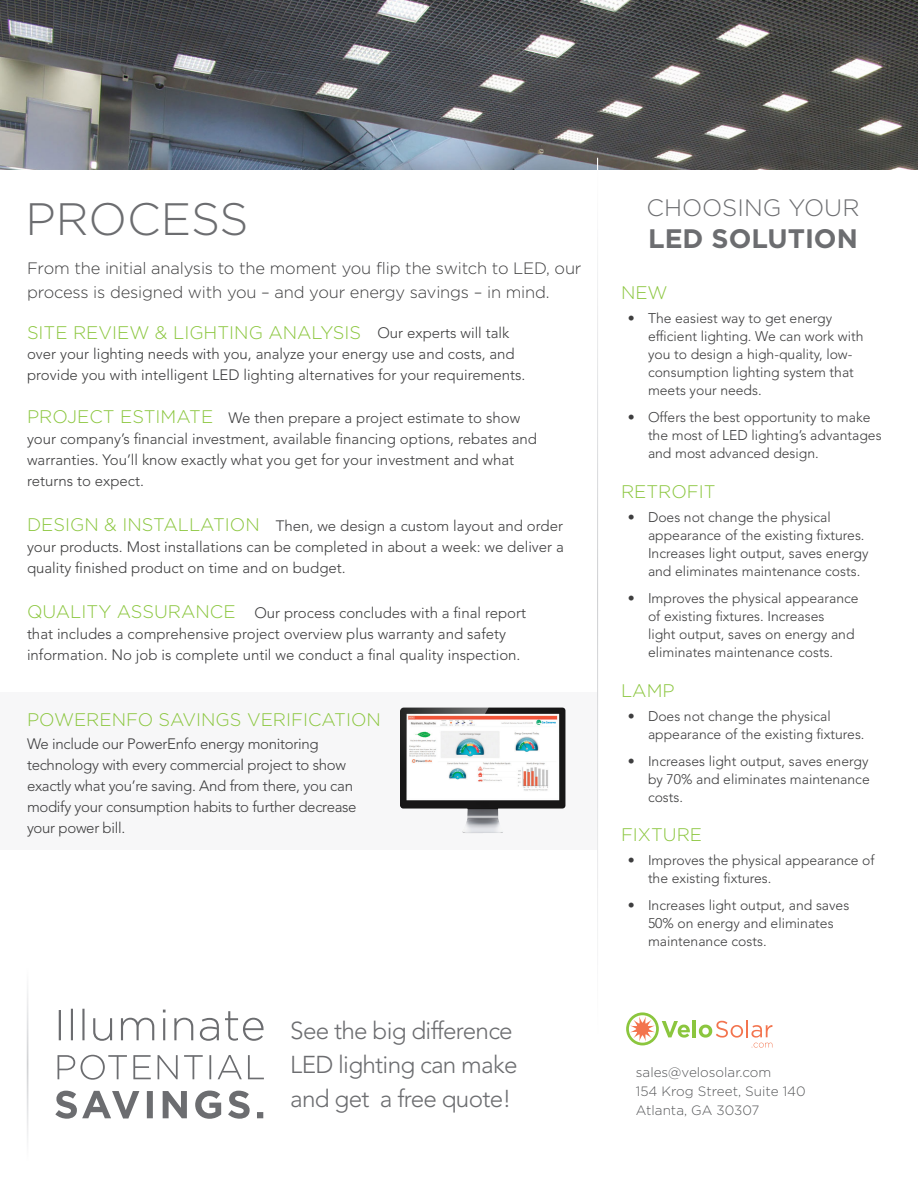
<style>
.page{position:relative;width:918px;height:1188px;background:#fff}
.page>*{position:absolute;margin:0;border:0;box-sizing:border-box;transform-origin:0 0}
.t1{font:300 45.3px "Gotham";color:#6c6d70}
.t2{font:700 26.7px "Gotham";color:#6c6d70}
.t3{font:300 24.3px/34.3px "Avenir LT Std";letter-spacing:-.03em;color:#6c6d70}
.t4{font:300 23.7px "Gotham";color:#6c6d70}
.t5{font:300 18.15px "Gotham";color:#8bc63e}
.t6{font:300 16.5px/24px "Gotham";letter-spacing:-.01em;color:#3e3e3f}
.t7{font:300 15px/21px "Avenir LT Std";color:#3e3e3f}
.t8{font:300 15px/21px "Avenir LT Std";letter-spacing:-.02em;color:#3e3e3f}
.t9{font:300 13.95px/18px "Avenir LT Std";color:#3e3e3f}
.t10{font:300 13.5px "Gotham";color:#57585a}
</style>
<div class="page">
<img style="left:0;top:0;width:918px;height:169px">
<div style="left:0;top:692px;width:597px;height:158px;background:#f7f7f8"></div>
<hr style="left:597px;top:158px;width:1px;height:877px;background:#fff">
<img style="left:400px;top:707px;width:166px;height:126px">
<hr style="left:693px;top:1020px;width:3px;height:17px;background:#8bc63e">
<svg style="left:626px;top:1012px;width:64px;height:33px"></svg>
<svg style="left:699px;top:1020px;width:73px;height:28px"></svg>
<svg style="left:55px;top:1091px;width:208px;height:28px"></svg>
<svg style="left:58px;top:1055px;width:206px;height:25px"></svg>
<svg style="left:59px;top:1009px;width:205px;height:32px"></svg>
<p class="t1" style="left:26px;top:194px;width:225px">PROCESS</p>
<p class="t6" style="left:27px;top:256px;width:556px">From the initial analysis to the moment you flip the switch to LED, our process is designed with you – and your energy savings – in mind.</p>
<p class="t5" style="left:27px;top:322px;width:336px">SITE REVIEW &amp; LIGHTING ANALYSIS</p>
<p class="t7" style="left:27px;top:322px;width:500px;text-indent:350px">Our experts will talk over your lighting needs with you, analyze your energy use and costs, and provide you with intelligent LED lighting alternatives for your requirements.</p>
<p class="t5" style="left:27px;top:407px;width:188px">PROJECT ESTIMATE</p>
<p class="t7" style="left:27px;top:407px;width:511px;text-indent:201px">We then prepare a project estimate to show your company’s financial investment, available financing options, rebates and warranties. You’ll know exactly what you get for your investment and what returns to expect.</p>
<p class="t5" style="left:27px;top:515px;width:234px">DESIGN &amp; INSTALLATION</p>
<p class="t7" style="left:27px;top:516px;width:538px;text-align:justify;text-indent:249px">Then, we design a custom layout and order your products. Most installations can be completed in about a week: we deliver a quality finished product on time and on budget.</p>
<p class="t5" style="left:27px;top:602px;width:210px">QUALITY ASSURANCE</p>
<p class="t7" style="left:27px;top:602px;width:501px;text-indent:227px">Our process concludes with a final report that includes a comprehensive project overview plus warranty and safety information. No job is complete until we conduct a final quality inspection.</p>
<p class="t5" style="left:27px;top:709px;width:355px">POWERENFO SAVINGS VERIFICATION</p>
<p class="t8" style="left:27px;top:733px;width:331px">We include our PowerEnfo energy monitoring technology with every commercial project to show exactly what you’re saving. And from there, you can modify your consumption habits to further decrease</p>
<p class="t8" style="left:27px;top:817px;width:100px">your power bill.</p>
<p class="t3" style="left:290px;top:1013px;width:224px">See the big difference</p>
<p class="t3" style="left:290px;top:1047px;width:229px">LED lighting can make and get a free quote!</p>
<p class="t4" style="left:646px;top:195px;width:215px">CHOOSING YOUR</p>
<p class="t2" style="left:648px;top:223px;width:211px">LED SOLUTION</p>
<p class="t5" style="left:621px;top:283px;width:48px">NEW</p>
<p class="t9" style="left:648px;top:309px;width:217px;text-indent:-20px">• The easiest way to get energy efficient lighting. We can work with you to design a high-quality, low&shy;consumption lighting system that meets your needs.</p>
<p class="t9" style="left:648px;top:408px;width:235px;text-indent:-20px">• Offers the best opportunity to make the most of LED lighting’s advantages and most advanced design.</p>
<p class="t5" style="left:621px;top:481px;width:96px">RETROFIT</p>
<p class="t9" style="left:648px;top:508px;width:222px;text-indent:-20px">• Does not change the physical appearance of the existing fixtures.<br>Increases light output, saves energy and eliminates maintenance costs.</p>
<p class="t9" style="left:648px;top:589px;width:212px;text-indent:-20px">• Improves the physical appearance of existing fixtures. Increases<br>light output, saves on energy and eliminates maintenance costs.</p>
<p class="t5" style="left:621px;top:680px;width:55px">LAMP</p>
<p class="t9" style="left:648px;top:707px;width:218px;text-indent:-20px">• Does not change the physical appearance of the existing fixtures.</p>
<p class="t9" style="left:648px;top:752px;width:223px;text-align:justify;text-indent:-20px">• Increases light output, saves energy by 70% and eliminates maintenance costs.</p>
<p class="t5" style="left:621px;top:825px;width:83px">FIXTURE</p>
<p class="t9" style="left:648px;top:852px;width:228px;text-indent:-20px">• Improves the physical appearance of the existing fixtures.</p>
<p class="t9" style="left:648px;top:897px;width:203px;text-indent:-20px">• Increases light output, and saves<br>50% on energy and eliminates maintenance costs.</p>
<p class="t10" style="left:636px;top:1065px;width:137px">sales@velosolar.com</p>
<p class="t10" style="left:636px;top:1084px;width:171px">154 Krog Street, Suite 140</p>
<p class="t10" style="left:636px;top:1103px;width:125px">Atlanta, GA 30307</p>
</div>
